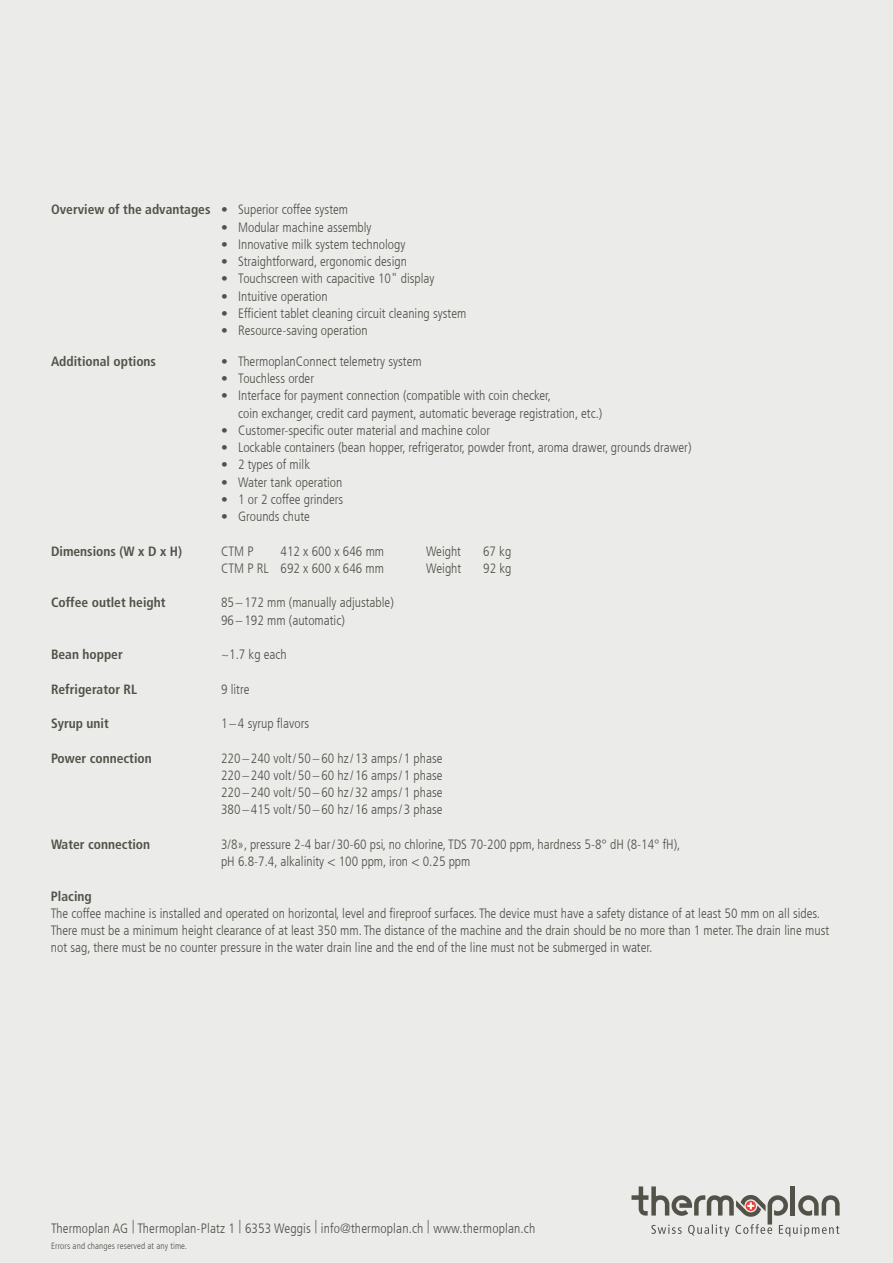
<style>
.page{position:relative;width:893px;height:1263px;background:#ebebea}
.page>*{position:absolute;margin:0;border:0;box-sizing:border-box;transform-origin:0 0}
.t1{font:300 condensed 13.5px/17.2px "Frutiger LT Com";color:#535249}
.t2{font:700 condensed 13.5px "Frutiger LT Com";color:#535249}
.t3{font:300 condensed 9px "Frutiger LT Com";letter-spacing:.01em;color:#535249}
.s1{font-weight:300}
</style>
<div class="page">
<svg style="left:631px;top:1186px;width:209px;height:50px"></svg>
<hr style="left:791px;top:1186px;width:4px;height:29px;background:#535249">
<p class="t2" style="left:51px;top:202px;width:299px">Overview of the advantages <span class="s1">• Superior coffee system</span></p>
<p class="t1" style="left:221px;top:218px;width:152px">• Modular machine assembly</p>
<p class="t1" style="left:221px;top:235px;width:186px">• Innovative milk system technology</p>
<p class="t1" style="left:221px;top:253px;width:187px">• Straightforward, ergonomic design</p>
<p class="t1" style="left:221px;top:270px;width:215px">• Touchscreen with capacitive 10" display</p>
<p class="t1" style="left:221px;top:287px;width:108px">• Intuitive operation</p>
<p class="t1" style="left:221px;top:304px;width:247px">• Efficient tablet cleaning circuit cleaning system</p>
<p class="t1" style="left:221px;top:322px;width:148px">• Resource-saving operation</p>
<p class="t2" style="left:51px;top:353px;width:107px">Additional options</p>
<p class="t1" style="left:221px;top:352px;width:202px">• ThermoplanConnect telemetry system</p>
<p class="t1" style="left:221px;top:370px;width:95px">• Touchless order</p>
<p class="t1" style="left:238px;top:387px;width:366px;text-indent:-17px">• Interface for payment connection (compatible with coin checker,<br>coin exchanger, credit card payment, automatic beverage registration, etc.)</p>
<p class="t1" style="left:221px;top:421px;width:270px">• Customer-specific outer material and machine color</p>
<p class="t1" style="left:221px;top:439px;width:472px">• Lockable containers (bean hopper, refrigerator, powder front, aroma drawer, grounds drawer)</p>
<p class="t1" style="left:221px;top:456px;width:90px">• 2 types of milk</p>
<p class="t1" style="left:221px;top:473px;width:123px">• Water tank operation</p>
<p class="t1" style="left:221px;top:490px;width:124px">• 1 or 2 coffee grinders</p>
<p class="t1" style="left:221px;top:508px;width:90px">• Grounds chute</p>
<p class="t2" style="left:51px;top:543px;width:133px">Dimensions (W x D x H)</p>
<p class="t1" style="left:221px;top:542px;width:34px">CTM P</p>
<p class="t1" style="left:281px;top:542px;width:105px">412 x 600 x 646 mm</p>
<p class="t1" style="left:426px;top:542px;width:37px">Weight</p>
<p class="t1" style="left:483px;top:542px;width:30px">67 kg</p>
<p class="t1" style="left:221px;top:559px;width:165px">CTM P RL 692 x 600 x 646 mm</p>
<p class="t1" style="left:426px;top:559px;width:37px">Weight</p>
<p class="t1" style="left:483px;top:559px;width:30px">92 kg</p>
<p class="t2" style="left:51px;top:595px;width:116px">Coffee outlet height</p>
<p class="t1" style="left:221px;top:594px;width:174px">85 – 172 mm (manually adjustable)<br>96 – 192 mm (automatic)</p>
<p class="t2" style="left:51px;top:646px;width:73px">Bean hopper</p>
<p class="t1" style="left:221px;top:646px;width:67px">~1.7 kg each</p>
<p class="t2" style="left:51px;top:681px;width:88px">Refrigerator RL</p>
<p class="t1" style="left:221px;top:680px;width:30px">9 litre</p>
<p class="t2" style="left:51px;top:715px;width:59px">Syrup unit</p>
<p class="t1" style="left:221px;top:715px;width:90px">1 – 4 syrup flavors</p>
<p class="t2" style="left:51px;top:750px;width:102px">Power connection</p>
<p class="t1" style="left:221px;top:749px;width:223px;text-align:justify">220 – 240 volt / 50 – 60 hz / 13 amps / 1 phase 220 – 240 volt / 50 – 60 hz / 16 amps / 1 phase 220 – 240 volt / 50 – 60 hz / 32 amps / 1 phase 380 – 415 volt / 50 – 60 hz / 16 amps / 3 phase</p>
<p class="t2" style="left:51px;top:836px;width:101px">Water connection</p>
<p class="t1" style="left:221px;top:835px;width:461px">3/8», pressure 2-4 bar / 30-60 psi, no chlorine, TDS 70-200 ppm, hardness 5-8° dH (8-14° fH), pH 6.8-7.4, alkalinity &lt; 100 ppm, iron &lt; 0.25 ppm</p>
<p class="t2" style="left:51px;top:888px;width:42px">Placing</p>
<p class="t1" style="left:51px;top:904px;width:780px">The coffee machine is installed and operated on horizontal, level and fireproof surfaces. The device must have a safety distance of at least 50 mm on all sides.<br>There must be a minimum height clearance of at least 350 mm. The distance of the machine and the drain should be no more than 1 meter. The drain line must not sag, there must be no counter pressure in the water drain line and the end of the line must not be submerged in water.</p>
<p class="t1" style="left:51px;top:1219px;width:486px">Thermoplan AG | Thermoplan-Platz 1 | 6353 Weggis | info@thermoplan.ch | www.thermoplan.ch</p>
<p class="t3" style="left:51px;top:1240px;width:137px">Errors and changes reserved at any time.</p>
</div>
